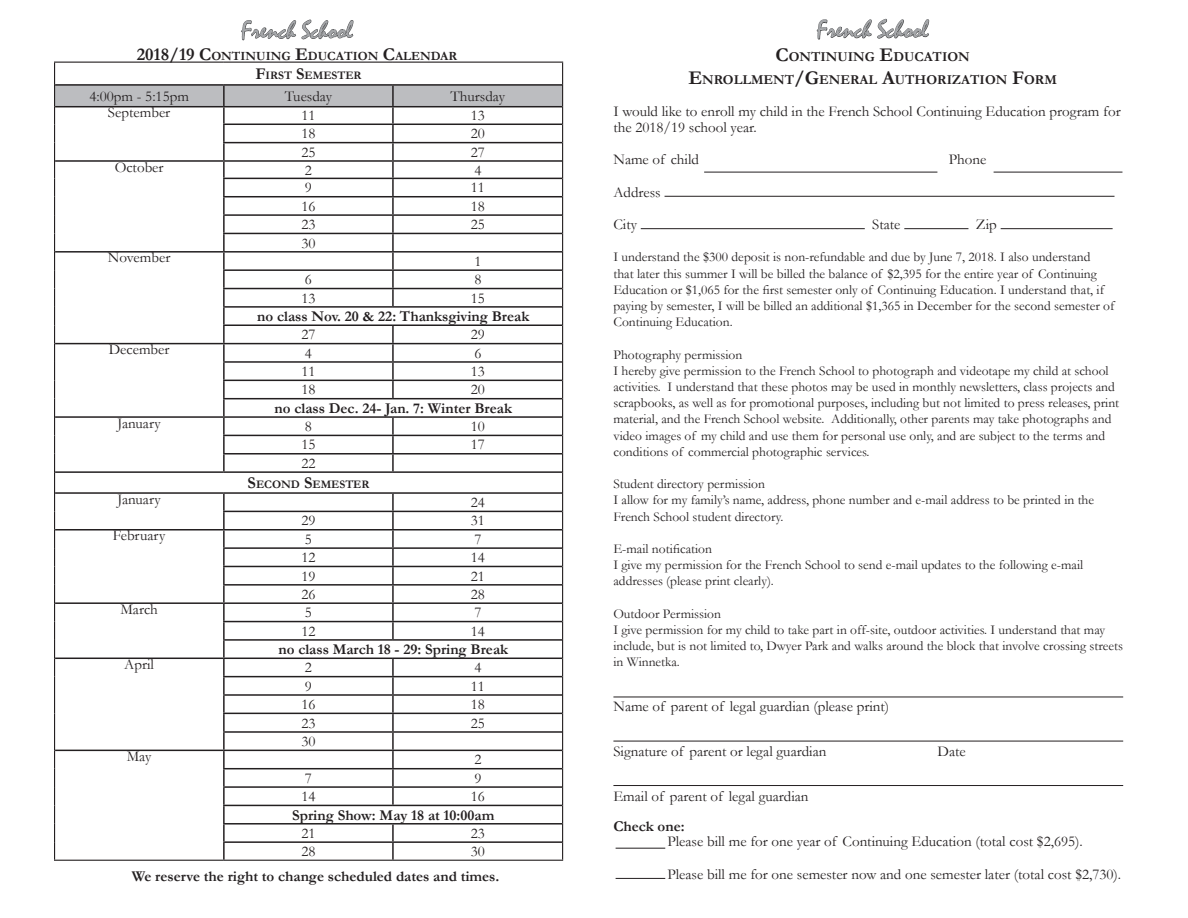
<style>
.page{position:relative;width:1188px;height:918px;background:#fff}
.page>*{position:absolute;margin:0;border:0;box-sizing:border-box;transform-origin:0 0}
.t1{font:25.5px "Mistral";color:#a4a6a9}
.t2{font:15px/16.2px "Garamond";color:#231f20}
.t3{font:700 15px "Garamond";color:#231f20}
.t4{font:700 13.65px "Garamond";color:#231f20}
.t5{font:13.5px/16.2px "Garamond";color:#231f20}
.t6{font:700 12.6px "Garamond";color:#231f20}
.t7{font:700 11.55px "Garamond";color:#231f20}
.s1{font-size:18px}
.s2{font-size:19.5px}
.s3{font-size:16.5px}
</style>
<div class="page">
<hr style="left:665px;top:196px;width:450px;height:1px;background:#231f20">
<hr style="left:641px;top:228px;width:224px;height:1px;background:#231f20">
<hr style="left:904px;top:228px;width:64px;height:1px;background:#231f20">
<hr style="left:1001px;top:228px;width:112px;height:1px;background:#231f20">
<hr style="left:613px;top:741px;width:510px;height:1px;background:#231f20">
<svg style="left:241px;top:19px;width:113px;height:22px"></svg>
<svg style="left:817px;top:19px;width:112px;height:21px"></svg>
<hr style="left:613px;top:785px;width:510px;height:1px;background:#231f20">
<hr style="left:613px;top:697px;width:510px;height:1px;background:#231f20">
<hr style="left:704px;top:172px;width:233px;height:1px;background:#231f20">
<hr style="left:994px;top:172px;width:128px;height:1px;background:#231f20">
<hr style="left:54px;top:62px;width:170px;height:1px;background:#231f20">
<hr style="left:224px;top:62px;width:169px;height:1px;background:#231f20">
<hr style="left:393px;top:62px;width:170px;height:1px;background:#231f20">
<hr style="left:54px;top:860px;width:170px;height:1px;background:#231f20">
<hr style="left:224px;top:860px;width:169px;height:1px;background:#231f20">
<hr style="left:393px;top:860px;width:170px;height:1px;background:#231f20">
<svg style="left:54px;top:63px;width:509px;height:797px"></svg>
<hr style="left:616px;top:848px;width:49px;height:1px;background:#231f20">
<hr style="left:616px;top:878px;width:49px;height:1px;background:#231f20">
<p class="t1" style="left:241px;top:16px;width:113px">French School</p>
<p class="t6" style="left:137px;top:48px;width:322px"><span class="s1">2018/19 C</span>ONTINUING <span class="s1">E</span>DUCATION <span class="s1">C</span>ALENDAR</p>
<p class="t1" style="left:817px;top:15px;width:113px">French School</p>
<p class="t4" style="left:776px;top:48px;width:196px"><span class="s2">C</span>ONTINUING <span class="s2">E</span>DUCATION</p>
<p class="t7" style="left:255px;top:68px;width:108px"><span class="s3">F</span>IRST <span class="s3">S</span>EMESTER</p>
<p class="t4" style="left:688px;top:72px;width:370px"><span class="s2">E</span>NROLLMENT<span class="s2">/G</span>ENERAL <span class="s2">A</span>UTHORIZATION <span class="s2">F</span>ORM</p>
<p class="t2" style="left:90px;top:88px;width:101px">4:00pm - 5:15pm</p>
<p class="t2" style="left:285px;top:88px;width:49px">Tuesday</p>
<p class="t2" style="left:450px;top:88px;width:56px">Thursday</p>
<p class="t2" style="left:108px;top:104px;width:64px">September</p>
<p class="t2" style="left:301px;top:107px;width:16px">11</p>
<p class="t2" style="left:471px;top:107px;width:16px">13</p>
<p class="t2" style="left:301px;top:125px;width:16px">18</p>
<p class="t2" style="left:471px;top:125px;width:16px">20</p>
<p class="t2" style="left:301px;top:144px;width:16px">25</p>
<p class="t2" style="left:471px;top:144px;width:16px">27</p>
<p class="t2" style="left:115px;top:159px;width:50px">October</p>
<p class="t2" style="left:305px;top:162px;width:9px">2</p>
<p class="t2" style="left:474px;top:162px;width:9px">4</p>
<p class="t2" style="left:305px;top:179px;width:9px">9</p>
<p class="t2" style="left:471px;top:179px;width:16px">11</p>
<p class="t2" style="left:301px;top:198px;width:16px">16</p>
<p class="t2" style="left:471px;top:198px;width:16px">18</p>
<p class="t2" style="left:301px;top:216px;width:16px">23</p>
<p class="t2" style="left:471px;top:216px;width:16px">25</p>
<p class="t2" style="left:301px;top:235px;width:16px">30</p>
<p class="t2" style="left:108px;top:249px;width:64px">November</p>
<p class="t2" style="left:474px;top:253px;width:9px">1</p>
<p class="t2" style="left:305px;top:271px;width:9px">6</p>
<p class="t2" style="left:474px;top:271px;width:9px">8</p>
<p class="t2" style="left:301px;top:290px;width:16px">13</p>
<p class="t2" style="left:471px;top:290px;width:16px">15</p>
<p class="t3" style="left:257px;top:307px;width:274px">no class Nov. 20 &amp; 22: Thanksgiving Break</p>
<p class="t2" style="left:301px;top:326px;width:16px">27</p>
<p class="t2" style="left:471px;top:326px;width:16px">29</p>
<p class="t2" style="left:109px;top:341px;width:62px">December</p>
<p class="t2" style="left:305px;top:345px;width:9px">4</p>
<p class="t2" style="left:474px;top:345px;width:9px">6</p>
<p class="t2" style="left:301px;top:363px;width:16px">11</p>
<p class="t2" style="left:471px;top:363px;width:16px">13</p>
<p class="t2" style="left:301px;top:381px;width:16px">18</p>
<p class="t2" style="left:471px;top:381px;width:16px">20</p>
<p class="t3" style="left:275px;top:399px;width:239px">no class Dec. 24- Jan. 7: Winter Break</p>
<p class="t2" style="left:118px;top:415px;width:45px">January</p>
<p class="t2" style="left:305px;top:418px;width:9px">8</p>
<p class="t2" style="left:471px;top:418px;width:16px">10</p>
<p class="t2" style="left:301px;top:437px;width:16px">15</p>
<p class="t2" style="left:471px;top:437px;width:16px">17</p>
<p class="t2" style="left:301px;top:455px;width:16px">22</p>
<p class="t7" style="left:248px;top:477px;width:123px"><span class="s3">S</span>ECOND <span class="s3">S</span>EMESTER</p>
<p class="t2" style="left:118px;top:491px;width:45px">January</p>
<p class="t2" style="left:471px;top:494px;width:16px">24</p>
<p class="t2" style="left:301px;top:513px;width:16px">29</p>
<p class="t2" style="left:471px;top:513px;width:16px">31</p>
<p class="t2" style="left:113px;top:527px;width:54px">February</p>
<p class="t2" style="left:305px;top:531px;width:9px">5</p>
<p class="t2" style="left:474px;top:531px;width:9px">7</p>
<p class="t2" style="left:301px;top:549px;width:16px">12</p>
<p class="t2" style="left:471px;top:549px;width:16px">14</p>
<p class="t2" style="left:301px;top:568px;width:16px">19</p>
<p class="t2" style="left:471px;top:568px;width:16px">21</p>
<p class="t2" style="left:301px;top:586px;width:16px">26</p>
<p class="t2" style="left:471px;top:586px;width:16px">28</p>
<p class="t2" style="left:120px;top:601px;width:39px">March</p>
<p class="t2" style="left:305px;top:604px;width:9px">5</p>
<p class="t2" style="left:474px;top:604px;width:9px">7</p>
<p class="t2" style="left:301px;top:623px;width:16px">12</p>
<p class="t2" style="left:471px;top:623px;width:16px">14</p>
<p class="t3" style="left:278px;top:640px;width:231px">no class March 18 - 29: Spring Break</p>
<p class="t2" style="left:124px;top:656px;width:31px">April</p>
<p class="t2" style="left:305px;top:659px;width:9px">2</p>
<p class="t2" style="left:474px;top:659px;width:9px">4</p>
<p class="t2" style="left:305px;top:678px;width:9px">9</p>
<p class="t2" style="left:471px;top:678px;width:16px">11</p>
<p class="t2" style="left:301px;top:696px;width:16px">16</p>
<p class="t2" style="left:471px;top:696px;width:16px">18</p>
<p class="t2" style="left:301px;top:715px;width:16px">23</p>
<p class="t2" style="left:471px;top:715px;width:16px">25</p>
<p class="t2" style="left:301px;top:733px;width:16px">30</p>
<p class="t2" style="left:127px;top:748px;width:26px">May</p>
<p class="t2" style="left:474px;top:751px;width:9px">2</p>
<p class="t2" style="left:305px;top:770px;width:9px">7</p>
<p class="t2" style="left:474px;top:770px;width:9px">9</p>
<p class="t2" style="left:301px;top:788px;width:16px">14</p>
<p class="t2" style="left:471px;top:788px;width:16px">16</p>
<p class="t3" style="left:292px;top:806px;width:204px">Spring Show: May 18 at 10:00am</p>
<p class="t2" style="left:301px;top:825px;width:16px">21</p>
<p class="t2" style="left:471px;top:825px;width:16px">23</p>
<p class="t2" style="left:301px;top:843px;width:16px">28</p>
<p class="t2" style="left:471px;top:843px;width:16px">30</p>
<p class="t3" style="left:132px;top:868px;width:369px">We reserve the right to change scheduled dates and times.</p>
<p class="t2" style="left:613px;top:103px;width:509px">I would like to enroll my child in the French School Continuing Education program for the 2018/19 school year.</p>
<p class="t2" style="left:613px;top:151px;width:87px">Name of child</p>
<p class="t2" style="left:949px;top:151px;width:39px">Phone</p>
<p class="t2" style="left:613px;top:176px;width:49px;line-height:32.4px">Address<br>City</p>
<p class="t2" style="left:872px;top:216px;width:30px">State</p>
<p class="t2" style="left:976px;top:216px;width:22px">Zip</p>
<p class="t5" style="left:613px;top:249px;width:503px">I understand the $300 deposit is non-refundable and due by June 7, 2018. I also understand<br>that later this summer I will be billed the balance of $2,395 for the entire year of Continuing Education or $1,065 for the first semester only of Continuing Education. I understand that, if paying by semester, I will be billed an additional $1,365 in December for the second semester of Continuing Education.</p>
<p class="t5" style="left:613px;top:346px;width:130px">Photography permission</p>
<p class="t5" style="left:613px;top:362px;width:507px">I hereby give permission to the French School to photograph and videotape my child at school activities. I understand that these photos may be used in monthly newsletters, class projects and scrapbooks, as well as for promotional purposes, including but not limited to press releases, print material, and the French School website. Additionally, other parents may take photographs and video images of my child and use them for personal use only, and are subject to the terms and conditions of commercial photographic services.</p>
<p class="t5" style="left:613px;top:476px;width:153px">Student directory permission</p>
<p class="t5" style="left:613px;top:492px;width:482px">I allow for my family’s name, address, phone number and e-mail address to be printed in the<br>French School student directory.</p>
<p class="t5" style="left:613px;top:541px;width:100px">E-mail notification</p>
<p class="t5" style="left:613px;top:557px;width:471px">I give my permission for the French School to send e-mail updates to the following e-mail addresses (please print clearly).</p>
<p class="t5" style="left:613px;top:605px;width:109px">Outdoor Permission</p>
<p class="t5" style="left:613px;top:622px;width:511px">I give permission for my child to take part in off-site, outdoor activities. I understand that may include, but is not limited to, Dwyer Park and walks around the block that involve crossing streets in Winnetka.</p>
<p class="t2" style="left:613px;top:698px;width:277px">Name of parent of legal guardian (please print)</p>
<p class="t2" style="left:613px;top:743px;width:214px">Signature of parent or legal guardian</p>
<p class="t2" style="left:937px;top:743px;width:30px">Date</p>
<p class="t2" style="left:613px;top:788px;width:197px">Email of parent of legal guardian</p>
<p class="t3" style="left:613px;top:818px;width:73px">Check one:</p>
<p class="t2" style="left:667px;top:833px;width:417px">Please bill me for one year of Continuing Education (total cost $2,695).</p>
<p class="t2" style="left:667px;top:866px;width:455px">Please bill me for one semester now and one semester later (total cost $2,730).</p>
</div>
